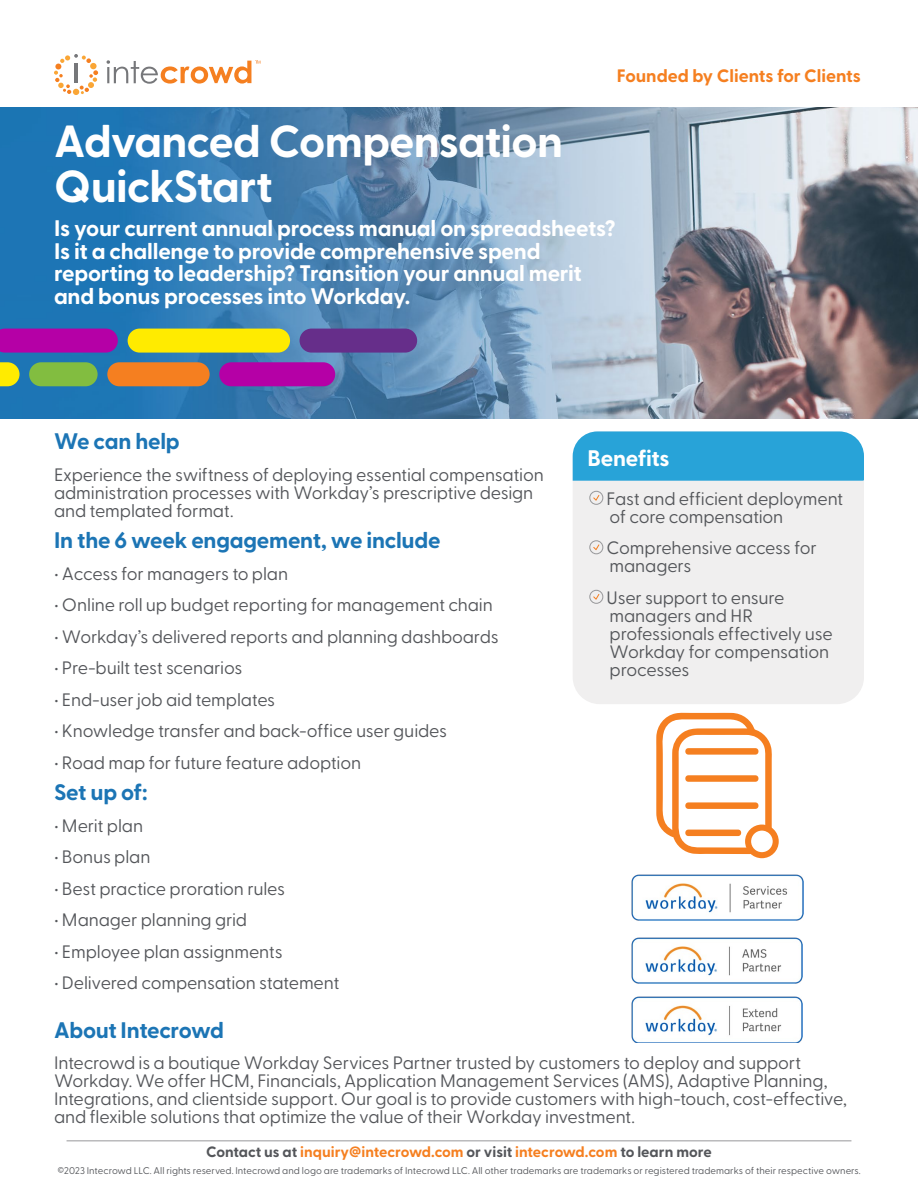
<style>
.page{position:relative;width:918px;height:1188px;background:#fff}
.page>*{position:absolute;margin:0;border:0;box-sizing:border-box;transform-origin:0 0}
.t1{font:700 45px/45px "Greycliff CF";letter-spacing:-.02em;color:#fff}
.t2{font:700 22.5px/22.5px "Greycliff CF";letter-spacing:-.01em;color:#fff}
.t3{font:700 22.5px "Greycliff CF";letter-spacing:-.01em;color:#1c75b5}
.t4{font:18px/18px "Greycliff CF";letter-spacing:-.01em;color:#54565a}
.t5{font:700 18px "Greycliff CF";color:#f57f20}
.t6{font:700 15px "Greycliff CF";color:#f57f20}
.t7{font:9.75px "Greycliff CF";color:#54565a}
.s1{color:#54565a}
</style>
<div class="page">
<svg style="left:54px;top:54px;width:44px;height:41px"></svg>
<svg style="left:107px;top:60px;width:153px;height:24px"></svg>
<hr style="left:67px;top:1140px;width:784px;height:1px;background:#98989a">
<img style="left:0;top:107px;width:918px;height:311px">
<div style="left:573px;top:431px;width:291px;height:273px;background:#f0efef;border-radius:27px"></div>
<svg style="left:589px;top:491px;width:14px;height:14px"></svg>
<svg style="left:589px;top:540px;width:14px;height:14px"></svg>
<svg style="left:589px;top:590px;width:14px;height:14px"></svg>
<div style="left:573px;top:431px;width:291px;height:50px;background:#28a3d8"></div>
<div style="left:745px;top:825px;width:34px;height:33px;border:6px solid #f57f20;border-radius:50%"></div>
<svg style="left:656px;top:712px;width:116px;height:142px"></svg>
<svg style="left:0;top:362px;width:20px;height:24px"></svg>
<div style="left:107px;top:362px;width:103px;height:24px;background:#f57f20;border-radius:12px"></div>
<div style="left:219px;top:362px;width:116px;height:24px;background:#b500a6;border-radius:12px"></div>
<div style="left:29px;top:362px;width:69px;height:24px;background:#82bd40;border-radius:12px"></div>
<div style="left:300px;top:329px;width:117px;height:24px;background:#662e8a;border-radius:12px"></div>
<div style="left:0;top:329px;width:118px;height:24px;background:#b500a6"></div>
<div style="left:128px;top:329px;width:162px;height:24px;background:#ffeb00;border-radius:12px"></div>
<img style="left:631px;top:996px;width:171px;height:47px">
<img style="left:631px;top:874px;width:173px;height:46px">
<img style="left:632px;top:938px;width:171px;height:45px">
<p class="t5" style="left:617px;top:62px;width:246px">Founded by Clients for Clients</p>
<h1 class="t1" style="left:54px;top:117px;width:511px">Advanced Compensation<br>QuickStart</h1>
<p class="t2" style="left:54px;top:216px;width:563px">Is your current annual process manual on spreadsheets?<br>Is it a challenge to provide comprehensive spend reporting to leadership? Transition your annual merit and bonus processes into Workday.</p>
<p class="t3" style="left:54px;top:424px;width:127px">We can help</p>
<p class="t4" style="left:54px;top:464px;width:491px">Experience the swiftness of deploying essential compensation administration processes with Workday’s prescriptive design and templated format.</p>
<p class="t3" style="left:54px;top:523px;width:388px">In the 6 week engagement, we include</p>
<p class="t4" style="left:54px;top:563px;width:236px">• Access for managers to plan</p>
<p class="t4" style="left:54px;top:595px;width:440px">• Online roll up budget reporting for management chain</p>
<p class="t4" style="left:54px;top:626px;width:446px">• Workday’s delivered reports and planning dashboards</p>
<p class="t4" style="left:54px;top:658px;width:190px">• Pre-built test scenarios</p>
<p class="t4" style="left:54px;top:689px;width:223px">• End-user job aid templates</p>
<p class="t4" style="left:54px;top:721px;width:395px">• Knowledge transfer and back-office user guides</p>
<p class="t4" style="left:54px;top:752px;width:309px">• Road map for future feature adoption</p>
<p class="t3" style="left:54px;top:775px;width:95px">Set up of:</p>
<p class="t4" style="left:54px;top:815px;width:91px">• Merit plan</p>
<p class="t4" style="left:54px;top:847px;width:98px">• Bonus plan</p>
<p class="t4" style="left:54px;top:878px;width:233px">• Best practice proration rules</p>
<p class="t4" style="left:54px;top:910px;width:195px">• Manager planning grid</p>
<p class="t4" style="left:54px;top:941px;width:230px">• Employee plan assignments</p>
<p class="t4" style="left:54px;top:973px;width:287px">• Delivered compensation statement</p>
<p class="t3" style="left:54px;top:1013px;width:172px">About Intecrowd</p>
<p class="t4" style="left:54px;top:1053px;width:795px">Intecrowd is a boutique Workday Services Partner trusted by customers to deploy and support Workday. We offer HCM, Financials, Application Management Services (AMS), Adaptive Planning, Integrations, and clientside support. Our goal is to provide customers with high-touch, cost-effective, and flexible solutions that optimize the value of their Workday investment.</p>
<p class="t2" style="left:588px;top:446px;width:83px">Benefits</p>
<p class="t4" style="left:607px;top:488px;width:238px">Fast and efficient deployment of core compensation</p>
<p class="t4" style="left:607px;top:538px;width:212px">Comprehensive access for managers</p>
<p class="t4" style="left:607px;top:587px;width:228px">User support to ensure managers and HR professionals effectively use<br>Workday for compensation processes</p>
<p class="t6" style="left:206px;top:1141px;width:507px"><span class="s1">Contact us at</span> inquiry@intecrowd.com <span class="s1">or visit</span> intecrowd.com <span class="s1">to learn more</span></p>
<p class="t7" style="left:57px;top:1163px;width:805px">©2023 Intecrowd LLC. All rights reserved. Intecrowd and logo are trademarks of Intecrowd LLC. All other trademarks are trademarks or registered trademarks of their respective owners.</p>
</div>
